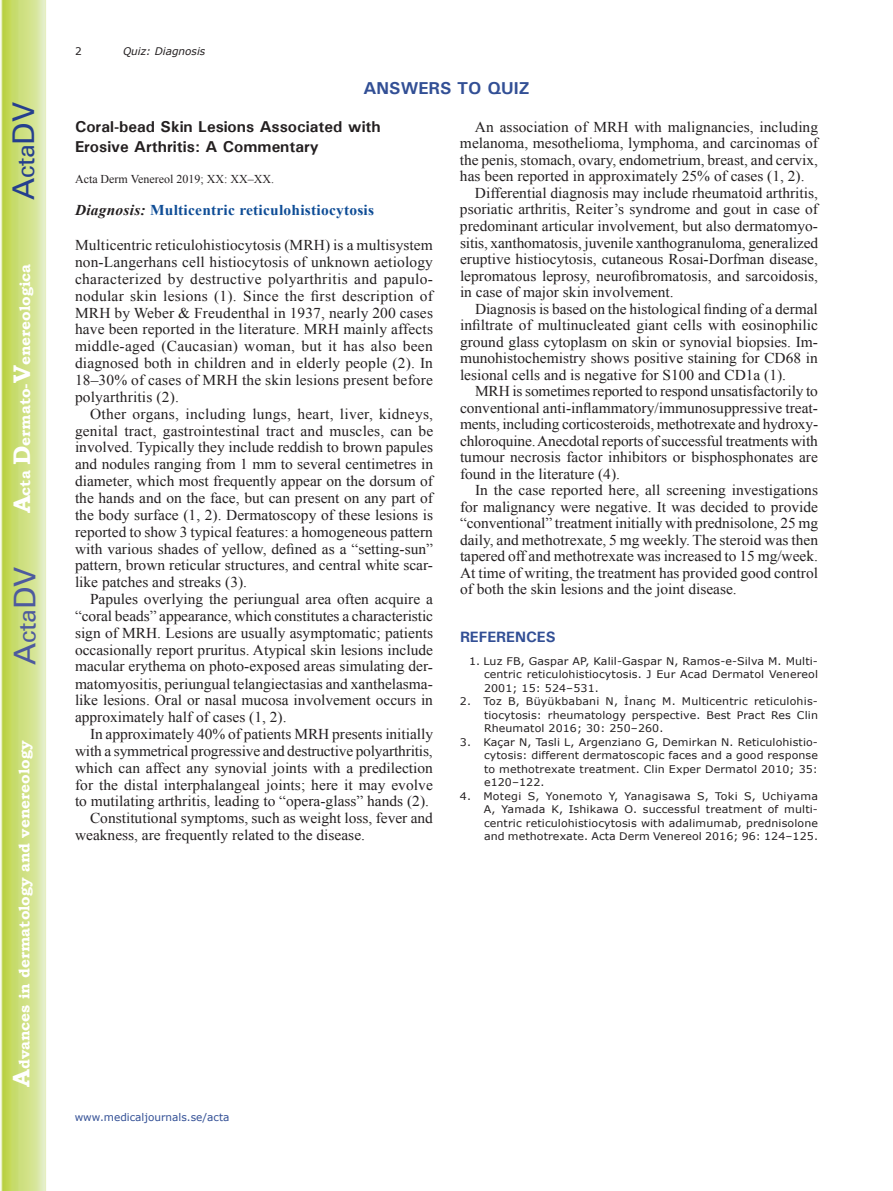
<style>
.page{position:relative;width:893px;height:1191px;background:#fff}
.page>*{position:absolute;margin:0;border:0;box-sizing:border-box;transform-origin:0 0}
.t1{font:30px "Univers";color:#4d5a9e}
.t2{font:30px "Univers";color:#253f8e}
.t3{font:700 17.25px "Univers";color:#324f95}
.t4{font:700 15.75px/19.2px "Univers";color:#231f20}
.t5{font:15px/16.8px "Times New Roman";color:#231f20;text-align:justify}
.t6{font:700 15px "Bookman Old Style";color:#fff}
.t7{font:700 15px "Times New Roman";letter-spacing:.015em;color:#0f4d96}
.t8{font:700 15px "Univers";color:#324f95}
.t9{font:12px "Times New Roman";color:#231f20}
.t10{font:10.5px/13.5px "Verdana";letter-spacing:.01em;color:#231f20;text-align:justify;scale:1.05 1}
.t11{font:10.5px "Verdana";color:#324f95}
.t12{font:italic 10.5px "Verdana";color:#231f20}
.t13{font:10.5px "Verdana";letter-spacing:.01em;color:#231f20}
.s1{font-size:24px}
.s2{font-style:italic;color:#231f20}
</style>
<div class="page">
<svg style="left:1px;top:0;width:45px;height:1191px;background:#cfe084"></svg>
<h1 class="t2" style="left:6px;top:200px;width:100px;rotate:-90deg">A<span class="s1">cta</span>DV</h1>
<p class="t6" style="left:16px;top:513px;width:251px;rotate:-90deg"><span class="s1">A</span>cta <span class="s1">D</span>ermato-<span class="s1">V</span>enereologica</p>
<h1 class="t1" style="left:7px;top:665px;width:100px;rotate:-90deg">A<span class="s1">cta</span>DV</h1>
<p class="t6" style="left:15px;top:1087px;width:347px;rotate:-90deg"><span class="s1">A</span>dvances in dermatology and venereology</p>
<p class="t13" style="left:75px;top:44px;width:8px">2</p>
<p class="t12" style="left:123px;top:44px;width:84px">Quiz: Diagnosis</p>
<p class="t3" style="left:363px;top:77px;width:168px">ANSWERS TO QUIZ</p>
<p class="t4" style="left:75px;top:117px;width:307px">Coral-bead Skin Lesions Associated with<br>Erosive Arthritis: A Commentary</p>
<p class="t9" style="left:75px;top:171px;width:201px">Acta Derm Venereol 2019; XX: XX–XX.</p>
<p class="t7" style="left:75px;top:199px;width:301px"><span class="s2">Diagnosis:</span> Multicentric reticulohistiocytosis</p>
<p class="t5" style="left:75px;top:236px;width:360px">Multicentric reticulohistiocytosis (MRH) is a multisystem non-Langerhans cell histiocytosis of unknown aetiology characterized by destructive polyarthritis and papulo&shy;nodular skin lesions (1). Since the first description of MRH by Weber &amp; Freudenthal in 1937, nearly 200 cases have been reported in the literature. MRH mainly affects middle-aged (Caucasian) woman, but it has also been diagnosed both in children and in elderly people (2). In 18–30% of cases of MRH the skin lesions present before polyarthritis (2).</p>
<p class="t5" style="left:75px;top:405px;width:360px;text-indent:15px">Other organs, including lungs, heart, liver, kidneys, genital tract, gastrointestinal tract and muscles, can be involved. Typically they include reddish to brown papules and nodules ranging from 1 mm to several centimetres in diameter, which most frequently appear on the dorsum of the hands and on the face, but can present on any part of the body surface (1, 2). Dermatoscopy of these lesions is reported to show 3 typical features: a homogeneous pattern with various shades of yellow, defined as a “setting-sun” pattern, brown reticular structures, and central white scar&shy;like patches and streaks (3).</p>
<p class="t5" style="left:75px;top:590px;width:360px;text-indent:15px">Papules overlying the periungual area often acquire a “coral beads” appearance, which constitutes a characteristic sign of MRH. Lesions are usually asymptomatic; patients occasionally report pruritus. Atypical skin lesions include macular erythema on photo-exposed areas simulating der&shy;matomyositis, periungual telangiectasias and xanthelasma&shy;like lesions. Oral or nasal mucosa involvement occurs in approximately half of cases (1, 2).</p>
<p class="t5" style="left:90px;top:725px;width:345px">In approximately 40% of patients MRH presents initially</p>
<p class="t5" style="left:75px;top:742px;width:359px">with a symmetrical progressive and destructive polyarthritis,</p>
<p class="t5" style="left:75px;top:759px;width:359px">which can affect any synovial joints with a predilection</p>
<p class="t5" style="left:75px;top:776px;width:359px">for the distal interphalangeal joints; here it may evolve</p>
<p class="t5" style="left:75px;top:793px;width:356px">to mutilating arthritis, leading to “opera-glass” hands (2).</p>
<p class="t5" style="left:90px;top:809px;width:344px">Constitutional symptoms, such as weight loss, fever and</p>
<p class="t5" style="left:75px;top:826px;width:292px">weakness, are frequently related to the disease.</p>
<p class="t5" style="left:475px;top:118px;width:345px">An association of MRH with malignancies, including</p>
<p class="t5" style="left:460px;top:135px;width:359px">melanoma, mesothelioma, lymphoma, and carcinomas of</p>
<p class="t5" style="left:460px;top:151px;width:360px">the penis, stomach, ovary, endometrium, breast, and cervix,</p>
<p class="t5" style="left:460px;top:168px;width:346px">has been reported in approximately 25% of cases (1, 2).</p>
<p class="t5" style="left:475px;top:184px;width:345px">Differential diagnosis may include rheumatoid arthritis,</p>
<p class="t5" style="left:460px;top:201px;width:359px">psoriatic arthritis, Reiter’s syndrome and gout in case of</p>
<p class="t5" style="left:460px;top:217px;width:359px">predominant articular involvement, but also dermatomyo-</p>
<p class="t5" style="left:460px;top:234px;width:360px">sitis, xanthomatosis, juvenile xanthogranuloma, generalized</p>
<p class="t5" style="left:460px;top:250px;width:359px">eruptive histiocytosis, cutaneous Rosai-Dorfman disease,</p>
<p class="t5" style="left:460px;top:267px;width:359px">lepromatous leprosy, neurofibromatosis, and sarcoidosis,</p>
<p class="t5" style="left:460px;top:283px;width:215px">in case of major skin involvement.</p>
<p class="t5" style="left:475px;top:300px;width:344px">Diagnosis is based on the histological finding of a dermal</p>
<p class="t5" style="left:460px;top:316px;width:360px">infiltrate of multinucleated giant cells with eosinophilic</p>
<p class="t5" style="left:460px;top:333px;width:359px">ground glass cytoplasm on skin or synovial biopsies. Im-</p>
<p class="t5" style="left:460px;top:349px;width:359px">munohistochemistry shows positive staining for CD68 in</p>
<p class="t5" style="left:460px;top:366px;width:328px">lesional cells and is negative for S100 and CD1a (1).</p>
<p class="t5" style="left:475px;top:382px;width:345px">MRH is sometimes reported to respond unsatisfactorily to</p>
<p class="t5" style="left:460px;top:399px;width:359px">conventional anti-inflammatory/immunosuppressive treat-</p>
<p class="t5" style="left:460px;top:415px;width:358px">ments, including corticosteroids, methotrexate and hydroxy-</p>
<p class="t5" style="left:460px;top:432px;width:359px">chloroquine. Anecdotal reports of successful treatments with</p>
<p class="t5" style="left:460px;top:448px;width:359px">tumour necrosis factor inhibitors or bisphosphonates are</p>
<p class="t5" style="left:460px;top:465px;width:162px">found in the literature (4).</p>
<p class="t5" style="left:475px;top:481px;width:344px">In the case reported here, all screening investigations</p>
<p class="t5" style="left:460px;top:498px;width:359px">for malignancy were negative. It was decided to provide</p>
<p class="t5" style="left:460px;top:514px;width:360px">“conventional” treatment initially with prednisolone, 25 mg</p>
<p class="t5" style="left:460px;top:531px;width:360px">daily, and methotrexate, 5 mg weekly. The steroid was then</p>
<p class="t5" style="left:460px;top:547px;width:359px">tapered off and methotrexate was increased to 15 mg/week.</p>
<p class="t5" style="left:460px;top:564px;width:359px">At time of writing, the treatment has provided good control</p>
<p class="t5" style="left:460px;top:580px;width:278px">of both the skin lesions and the joint disease.</p>
<p class="t8" style="left:460px;top:627px;width:97px">REFERENCES</p>
<p class="t10" style="left:484px;top:654px;width:320px;text-indent:-15px">1. Luz FB, Gaspar AP, Kalil-Gaspar N, Ramos-e-Silva M. Multi&shy;centric reticulohistiocytosis. J Eur Acad Dermatol Venereol 2001; 15: 524–531.</p>
<p class="t10" style="left:484px;top:695px;width:320px;text-indent:-24px">2. Toz B, Büyükbabani N, İnanç M. Multicentric reticulohis&shy;tiocytosis: rheumatology perspective. Best Pract Res Clin Rheumatol 2016; 30: 250–260.</p>
<p class="t10" style="left:484px;top:735px;width:320px;text-indent:-24px">3. Kaçar N, Tasli L, Argenziano G, Demirkan N. Reticulohistio&shy;cytosis: different dermatoscopic faces and a good response to methotrexate treatment. Clin Exper Dermatol 2010; 35: e120–122.</p>
<p class="t10" style="left:484px;top:789px;width:320px;text-indent:-24px">4. Motegi S, Yonemoto Y, Yanagisawa S, Toki S, Uchiyama A, Yamada K, Ishikawa O. successful treatment of multi&shy;centric reticulohistiocytosis with adalimumab, prednisolone and methotrexate. Acta Derm Venereol 2016; 96: 124–125.</p>
<p class="t11" style="left:75px;top:1110px;width:156px">www.medicaljournals.se/acta</p>
</div>
